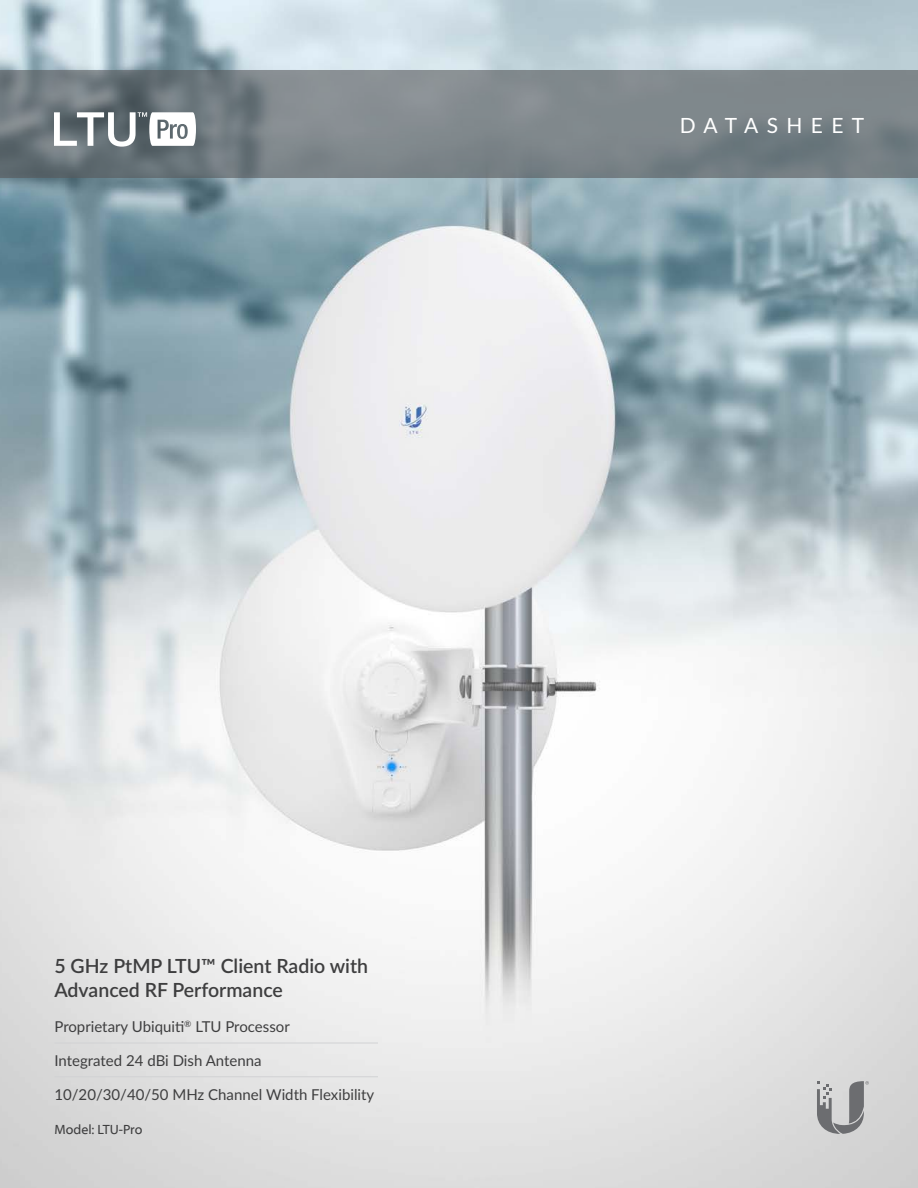
<style>
.page{position:relative;width:918px;height:1188px;background:#fff}
.page>*{position:absolute;margin:0;border:0;box-sizing:border-box;transform-origin:0 0}
.t1{font:21px "Lato";letter-spacing:.4em;color:#fff}
.t2{font:600 19.5px/23.4px "Lato";color:#3e3e3f}
.t3{font:15px "Lato";color:#3e3e3f}
.t4{font:13.5px "Myriad Web Pro";color:#3e3e3f}
</style>
<div class="page">
<img style="left:0;top:0;width:918px;height:1188px">
<hr style="left:54px;top:1043px;width:324px;height:1px;background:#d1d2d4">
<hr style="left:54px;top:1077px;width:324px;height:1px;background:#d1d2d4">
<svg style="left:0;top:70px;width:918px;height:108px;fill:#7e868a"></svg>
<svg style="left:54px;top:112px;width:142px;height:35px"></svg>
<svg style="left:817px;top:1081px;width:52px;height:53px"></svg>
<h1 class="t1" style="left:680px;top:110px;width:186px">DATASHEET</h1>
<h2 class="t2" style="left:54px;top:953px;width:315px">5 GHz PtMP LTU™ Client Radio with<br>Advanced RF Performance</h2>
<p class="t3" style="left:54px;top:1016px;width:237px">Proprietary Ubiquiti<sup>®</sup> LTU Processor</p>
<p class="t3" style="left:54px;top:1050px;width:209px">Integrated 24 dBi Dish Antenna</p>
<p class="t3" style="left:54px;top:1083px;width:321px">10/20/30/40/50 MHz Channel Width Flexibility</p>
<p class="t4" style="left:54px;top:1122px;width:90px">Model: LTU-Pro</p>
</div>
